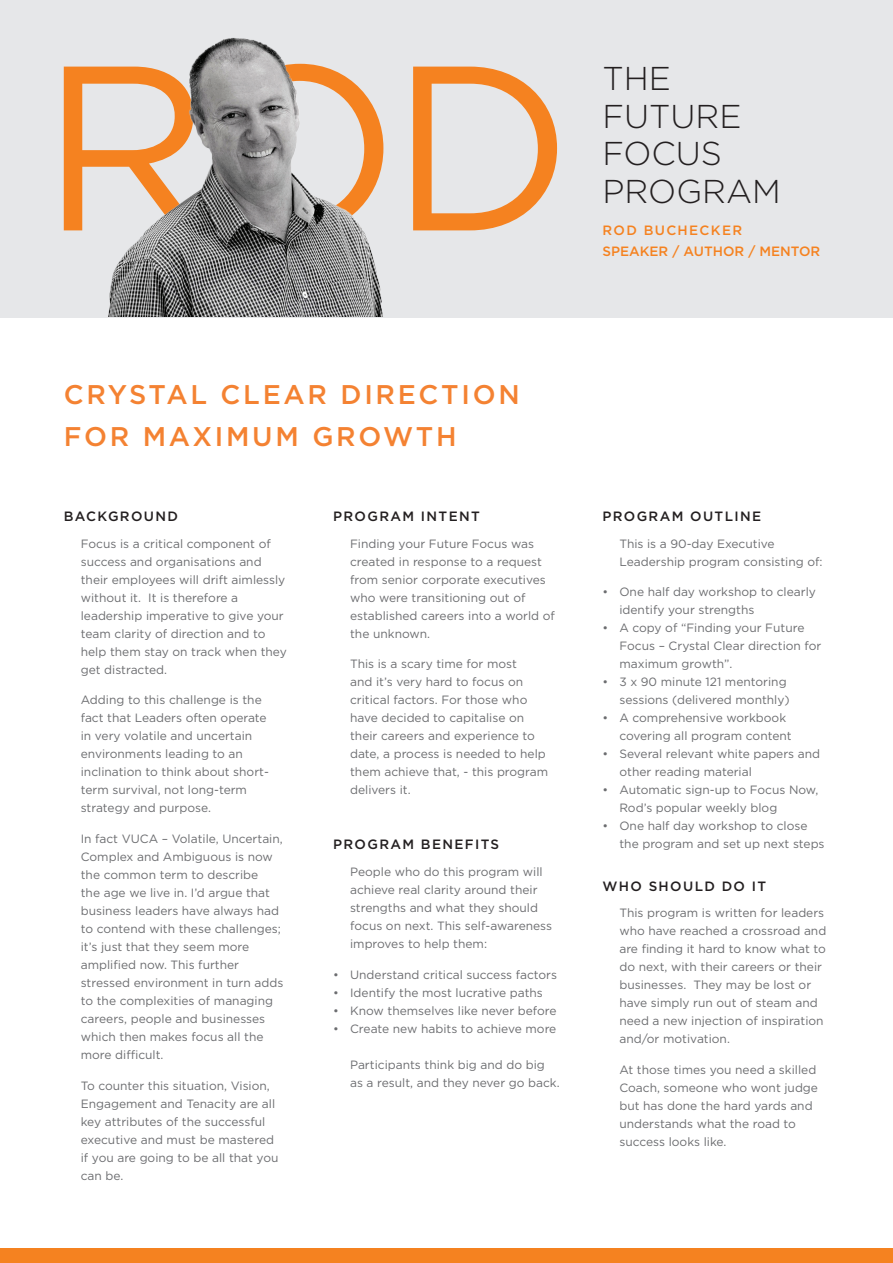
<style>
.page{position:relative;width:893px;height:1263px;background:#fff}
.page>*{position:absolute;margin:0;border:0;box-sizing:border-box;transform-origin:0 0}
.t1{font:300 33px/37.5px "Gotham";color:#231f20}
.t2{font:500 27px/42px "Gotham";letter-spacing:.1em;color:#f48232}
.t3{font:500 13.5px "Gotham";letter-spacing:.1em;color:#231f20}
.t4{font:500 13.5px/21px "Gotham";color:#f58220}
.t5{font:12px/18px "Gotham";color:#6c6d70}
</style>
<div class="page">
<div style="left:0;top:0;width:893px;height:317px;background:#e6e7e9"></div>
<svg style="left:64px;top:67px;width:8px;height:163px"></svg>
<svg style="left:415px;top:67px;width:142px;height:163px"></svg>
<img style="left:72px;top:38px;width:343px;height:279px">
<div style="left:0;top:1248px;width:893px;height:15px;background:#f58220"></div>
<h1 class="t1" style="left:602px;top:59px;width:180px">THE<br>FUTURE<br>FOCUS<br>PROGRAM</h1>
<p class="t4" style="left:602px;top:219px;width:219px">ROD BUCHECKER<br>SPEAKER / AUTHOR / MENTOR</p>
<h2 class="t2" style="left:64px;top:373px;width:457px">CRYSTAL CLEAR DIRECTION<br>FOR MAXIMUM GROWTH</h2>
<p class="t3" style="left:64px;top:507px;width:116px">BACKGROUND</p>
<p class="t5" style="left:81px;top:534px;width:208px">Focus is a critical component of success and organisations and their employees will drift aimlessly without it. It is therefore a leadership imperative to give your team clarity of direction and to help them stay on track when they get distracted.</p>
<p class="t5" style="left:81px;top:691px;width:190px">Adding to this challenge is the fact that Leaders often operate in very volatile and uncertain environments leading to an inclination to think about short&shy;term survival, not long-term strategy and purpose.</p>
<p class="t5" style="left:81px;top:830px;width:204px">In fact VUCA – Volatile, Uncertain,<br>Complex and Ambiguous is now the common term to describe<br>the age we live in. I’d argue that business leaders have always had to contend with these challenges; it’s just that they seem more amplified now. This further stressed environment in turn adds to the complexities of managing careers, people and businesses which then makes focus all the more difficult.</p>
<p class="t5" style="left:81px;top:1076px;width:199px">To counter this situation, Vision,<br>Engagement and Tenacity are all key attributes of the successful executive and must be mastered if you are going to be all that you can be.</p>
<p class="t3" style="left:333px;top:507px;width:148px">PROGRAM INTENT</p>
<p class="t5" style="left:350px;top:534px;width:206px">Finding your Future Focus was created in response to a request from senior corporate executives who were transitioning out of established careers into a world of the unknown.</p>
<p class="t5" style="left:350px;top:655px;width:200px">This is a scary time for most<br>and it’s very hard to focus on critical factors. For those who have decided to capitalise on their careers and experience to date, a process is needed to help them achieve that, - this program delivers it.</p>
<p class="t3" style="left:333px;top:836px;width:168px">PROGRAM BENEFITS</p>
<p class="t5" style="left:350px;top:862px;width:204px">People who do this program will achieve real clarity around their strengths and what they should focus on next. This self-awareness improves to help them:</p>
<p class="t5" style="left:333px;top:965px;width:226px">• Understand critical success factors</p>
<p class="t5" style="left:333px;top:983px;width:211px">• Identify the most lucrative paths</p>
<p class="t5" style="left:333px;top:1001px;width:225px">• Know themselves like never before</p>
<p class="t5" style="left:333px;top:1019px;width:225px">• Create new habits to achieve more</p>
<p class="t5" style="left:350px;top:1055px;width:211px">Participants think big and do big as a result, and they never go back.</p>
<p class="t3" style="left:602px;top:507px;width:160px">PROGRAM OUTLINE</p>
<p class="t5" style="left:619px;top:534px;width:205px">This is a 90-day Executive<br>Leadership program consisting of:</p>
<p class="t5" style="left:619px;top:583px;width:198px;text-indent:-17px">• One half day workshop to clearly identify your strengths</p>
<p class="t5" style="left:619px;top:619px;width:204px;text-indent:-17px">• A copy of “Finding your Future<br>Focus – Crystal Clear direction for maximum growth”.</p>
<p class="t5" style="left:602px;top:673px;width:189px;text-align:right">• 3 x 90 minute 121 mentoring sessions (delivered monthly)</p>
<p class="t5" style="left:619px;top:709px;width:174px;text-indent:-17px">• A comprehensive workbook covering all program content</p>
<p class="t5" style="left:619px;top:745px;width:202px;text-indent:-17px">• Several relevant white papers and other reading material</p>
<p class="t5" style="left:619px;top:781px;width:200px;text-indent:-17px">• Automatic sign-up to Focus Now,<br>Rod’s popular weekly blog</p>
<p class="t5" style="left:619px;top:817px;width:207px;text-indent:-17px">• One half day workshop to close the program and set up next steps</p>
<p class="t3" style="left:602px;top:877px;width:165px">WHO SHOULD DO IT</p>
<p class="t5" style="left:619px;top:904px;width:208px">This program is written for leaders who have reached a crossroad and are finding it hard to know what to do next, with their careers or their businesses. They may be lost or have simply run out of steam and need a new injection of inspiration and/or motivation.</p>
<p class="t5" style="left:619px;top:1060px;width:200px">At those times you need a skilled<br>Coach, someone who wont judge but has done the hard yards and understands what the road to success looks like.</p>
</div>
